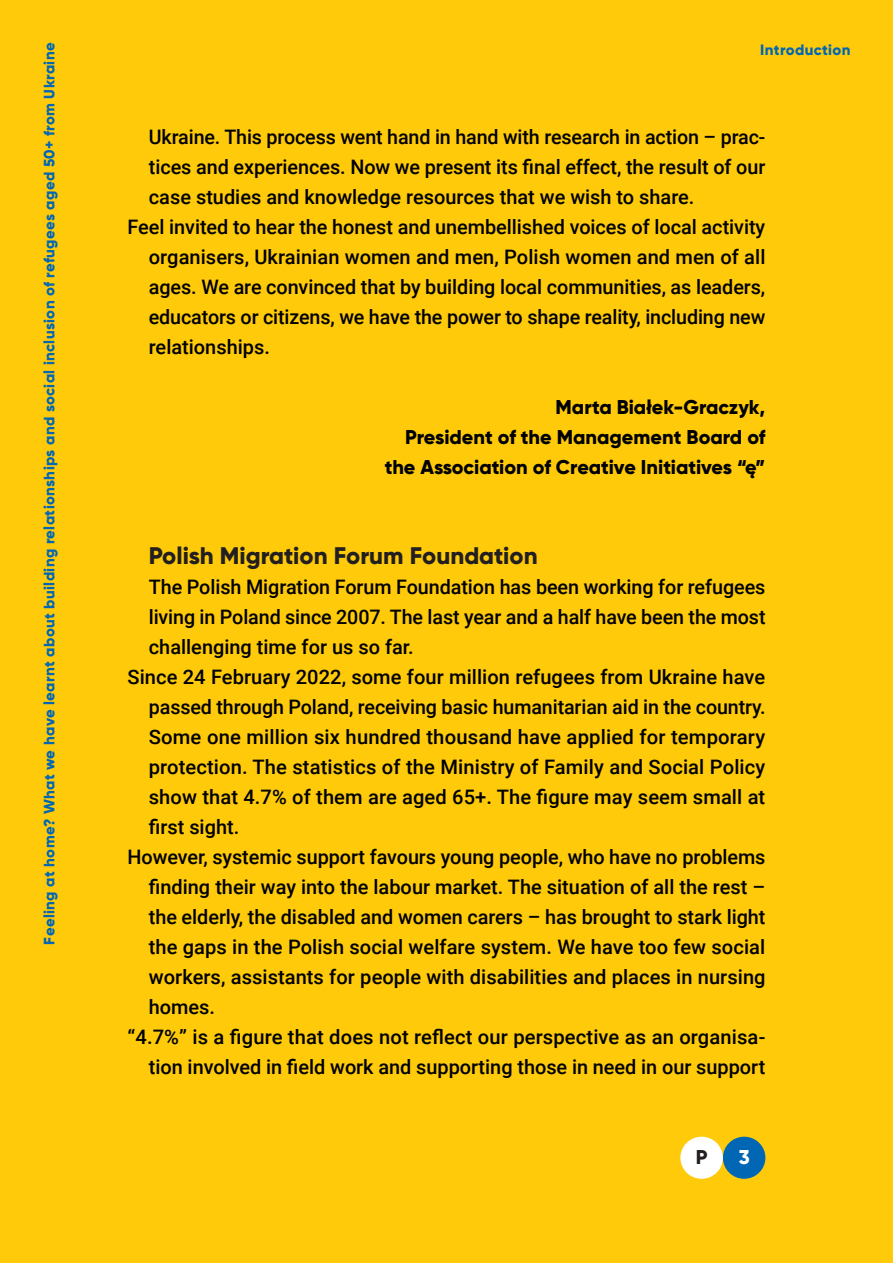
<style>
.page{position:relative;width:893px;height:1263px;background:#feca0a}
.page>*{position:absolute;margin:0;border:0;box-sizing:border-box;transform-origin:0 0}
.t1{font:800 24px "Gilroy";color:#231f20}
.t2{font:500 19.95px "Roboto";color:#000}
.t3{font:800 19.95px/30px "Gilroy";color:#000;text-align:right}
.t4{font:800 19.95px "Gilroy";color:#231f20}
.t5{font:800 19.95px "Gilroy";color:#fff}
.t6{font:800 15px "Gilroy";letter-spacing:.025em;color:#0166b3}
</style>
<div class="page">
<div style="left:723px;top:1137px;width:42px;height:42px;background:#0166b3;border-radius:50%"></div>
<div style="left:680px;top:1137px;width:43px;height:42px;background:#fff;border-radius:50%"></div>
<p class="t6" style="left:40px;top:945px;width:904px;rotate:-90deg">Feeling at home? What we have learnt about building relationships and social inclusion of refugees aged 50+ from Ukraine</p>
<p class="t6" style="left:760px;top:40px;width:92px">Introduction</p>
<p class="t2" style="left:149px;top:123px;width:618px">Ukraine. This process went hand in hand with research in action – prac-</p>
<p class="t2" style="left:149px;top:153px;width:618px">tices and experiences. Now we present its final effect, the result of our</p>
<p class="t2" style="left:149px;top:183px;width:547px">case studies and knowledge resources that we wish to share.</p>
<p class="t2" style="left:128px;top:213px;width:639px">Feel invited to hear the honest and unembellished voices of local activity</p>
<p class="t2" style="left:149px;top:243px;width:618px">organisers, Ukrainian women and men, Polish women and men of all</p>
<p class="t2" style="left:149px;top:273px;width:618px">ages. We are convinced that by building local communities, as leaders,</p>
<p class="t2" style="left:149px;top:303px;width:618px">educators or citizens, we have the power to shape reality, including new</p>
<p class="t2" style="left:149px;top:333px;width:123px">relationships.</p>
<p class="t3" style="left:385px;top:392px;width:382px">Marta Białek-Graczyk,<br>President of the Management Board of the Association of Creative Initiatives “ę”</p>
<p class="t1" style="left:149px;top:540px;width:390px">Polish Migration Forum Foundation</p>
<p class="t2" style="left:149px;top:573px;width:618px">The Polish Migration Forum Foundation has been working for refugees</p>
<p class="t2" style="left:149px;top:603px;width:618px">living in Poland since 2007. The last year and a half have been the most</p>
<p class="t2" style="left:149px;top:633px;width:266px">challenging time for us so far.</p>
<p class="t2" style="left:128px;top:663px;width:639px">Since 24 February 2022, some four million refugees from Ukraine have</p>
<p class="t2" style="left:149px;top:693px;width:618px">passed through Poland, receiving basic humanitarian aid in the country.</p>
<p class="t2" style="left:149px;top:723px;width:618px">Some one million six hundred thousand have applied for temporary</p>
<p class="t2" style="left:149px;top:753px;width:618px">protection. The statistics of the Ministry of Family and Social Policy</p>
<p class="t2" style="left:149px;top:783px;width:618px">show that 4.7% of them are aged 65+. The figure may seem small at</p>
<p class="t2" style="left:149px;top:813px;width:92px">first sight.</p>
<p class="t2" style="left:128px;top:843px;width:639px">However, systemic support favours young people, who have no problems</p>
<p class="t2" style="left:149px;top:873px;width:618px">finding their way into the labour market. The situation of all the rest –</p>
<p class="t2" style="left:149px;top:903px;width:618px">the elderly, the disabled and women carers – has brought to stark light</p>
<p class="t2" style="left:149px;top:933px;width:618px">the gaps in the Polish social welfare system. We have too few social</p>
<p class="t2" style="left:149px;top:963px;width:618px">workers, assistants for people with disabilities and places in nursing</p>
<p class="t2" style="left:149px;top:993px;width:68px">homes.</p>
<p class="t2" style="left:128px;top:1023px;width:639px">“4.7%” is a figure that does not reflect our perspective as an organisa-</p>
<p class="t2" style="left:149px;top:1053px;width:618px">tion involved in field work and supporting those in need in our support</p>
<p class="t4" style="left:696px;top:1145px;width:13px">P</p>
<p class="t5" style="left:739px;top:1145px;width:12px">3</p>
</div>
